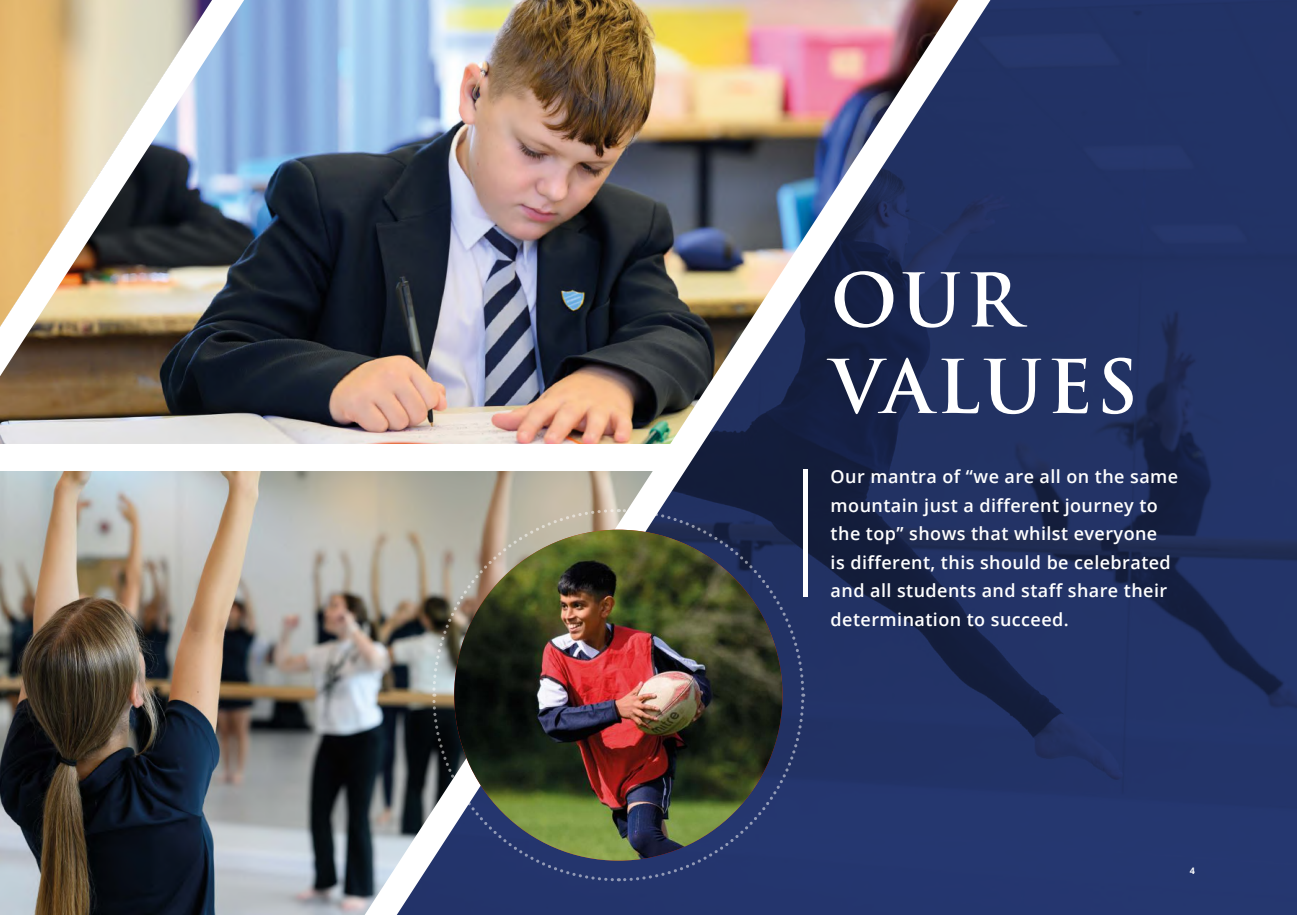
<style>
.page{position:relative;width:1297px;height:915px;background:#fff}
.page>*{position:absolute;margin:0;border:0;box-sizing:border-box;transform-origin:0 0}
.t1{font:700 72px/86.4px "Trajan Pro";letter-spacing:.05em;color:#fff}
.t2{font:600 18px/28.5px "Open Sans";letter-spacing:.025em;color:#fff}
.t3{font:700 9px "Open Sans";color:#fff}
</style>
<div class="page">
<img style="left:0;top:471px;width:365px;height:443px">
<img style="left:0;top:0;width:365px;height:444px">
<img style="left:990px;top:0;width:307px;height:914px">
<img style="left:365px;top:0;width:625px;height:914px">
<img style="left:0;top:0;width:244px;height:376px">
<hr style="left:803px;top:469px;width:4px;height:128px;background:#fff">
<svg style="left:431px;top:507px;width:375px;height:375px"></svg>
<img style="left:454px;top:529px;width:328px;height:331px">
<h1 class="t1" style="left:831px;top:258px;width:309px">OUR<br>VALUES</h1>
<p class="t2" style="left:831px;top:462px;width:349px">Our mantra of “we are all on the same mountain just a different journey to the top” shows that whilst everyone<br>is different, this should be celebrated and all students and staff share their determination to succeed.</p>
<p class="t3" style="left:1190px;top:863px;width:7px">4</p>
</div>
